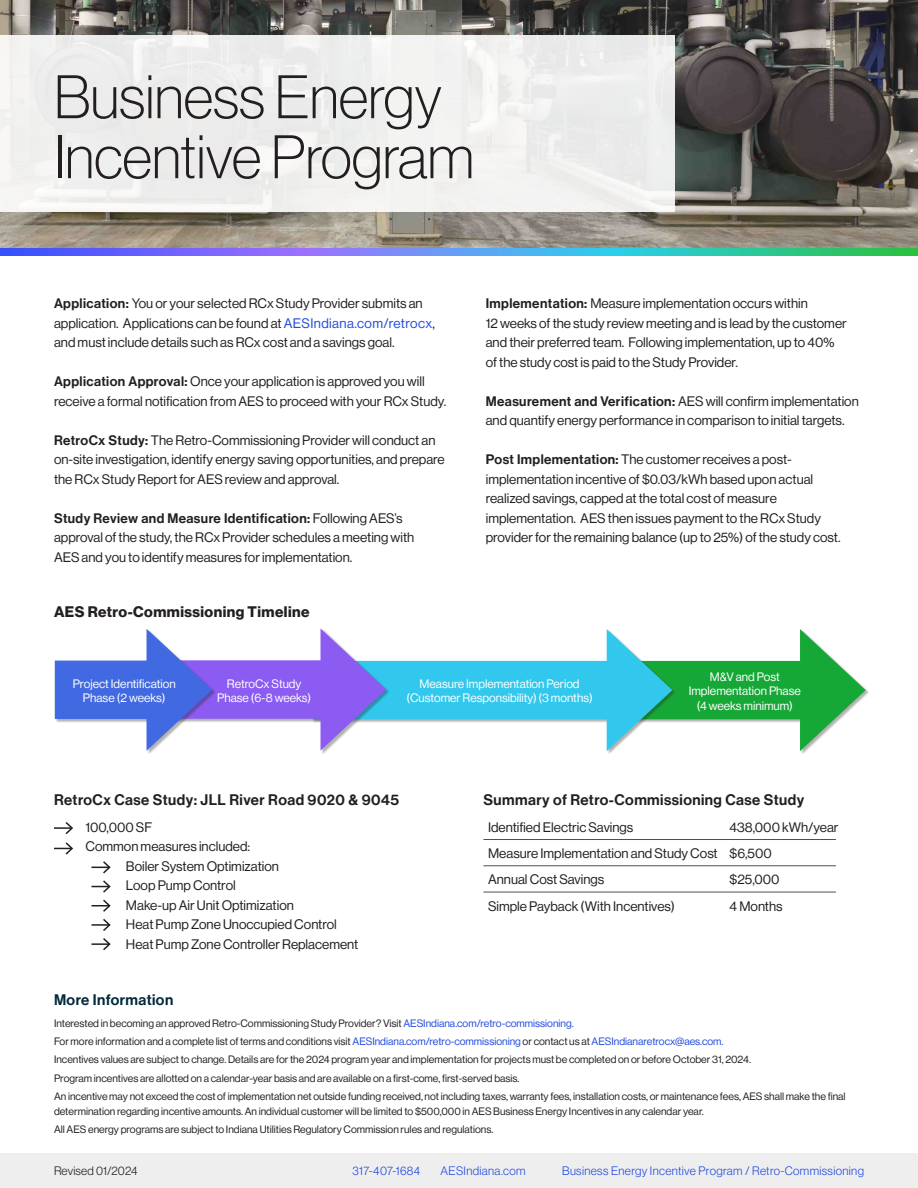
<style>
.page{position:relative;width:918px;height:1188px;background:#fff}
.page>*{position:absolute;margin:0;border:0;box-sizing:border-box;transform-origin:0 0}
.t1{font:100 60px/60px "Neue Haas Display";color:#231f20}
.t2{font:15px "Neue Haas Display Mediu";letter-spacing:.03em;color:#231f20}
.t3{font:700 15px "Neue Haas Display";letter-spacing:.03em;color:#231f20}
.t4{font:15px "Neue Haas Display Mediu";letter-spacing:.03em;color:#00293a}
.t5{font:13.5px/19.5px "Neue Haas Display";color:#231f20}
.t6{font:12px/14.4px "Neue Haas Display";color:#fff;text-align:center}
.t7{font:300 12px "Neue Haas Display";letter-spacing:.03em;color:#214ade}
.t8{font:300 12px "Neue Haas Display";letter-spacing:.01em;color:#231f20}
.t9{font:10.5px/15px "Neue Haas Display";color:#231f20}
.s1{font-family:"Neue Haas Display Mediu"}
.s2{color:#214ade}
</style>
<div class="page">
<div style="left:0;top:1153px;width:918px;height:35px;background:#eeeeef"></div>
<div style="left:625px;top:661px;width:193px;height:58px;background:#16a837"></div>
<svg style="left:800px;top:629px;width:66px;height:122px"></svg>
<div style="left:313px;top:630px;width:363px;height:125px;background:#231f20;opacity:.35"></div>
<div style="left:313px;top:661px;width:312px;height:58px;background:#32c8ed"></div>
<svg style="left:607px;top:629px;width:65px;height:122px"></svg>
<div style="left:162px;top:629px;width:228px;height:125px;background:#231f20;opacity:.35"></div>
<div style="left:162px;top:660px;width:177px;height:59px;background:#8c5bf2"></div>
<svg style="left:321px;top:629px;width:65px;height:122px"></svg>
<div style="left:55px;top:629px;width:161px;height:126px;background:#231f20;opacity:.35"></div>
<div style="left:55px;top:661px;width:110px;height:58px;background:#4169e1"></div>
<svg style="left:147px;top:629px;width:65px;height:122px"></svg>
<hr style="left:483px;top:839px;width:353px;height:1px;background:#231f20">
<hr style="left:483px;top:892px;width:353px;height:1px;background:#231f20">
<hr style="left:483px;top:865px;width:353px;height:1px;background:#231f20">
<img style="left:0;top:0;width:918px;height:256px">
<div style="left:0;top:35px;width:675px;height:177px;background:#eee"></div>
<svg style="left:54px;top:822px;width:19px;height:33px"></svg>
<svg style="left:92px;top:861px;width:19px;height:90px"></svg>
<p class="t1" style="left:54px;top:67px;width:422px">Business Energy<br>Incentive Program</p>
<p class="t5" style="left:54px;top:294px;width:383px"><span class="s1">Application:</span> You or your selected RCx Study Provider submits an application. Applications can be found at <span class="s2">AESIndiana.com/retrocx</span>, and must include details such as RCx cost and a savings goal.</p>
<p class="t5" style="left:54px;top:372px;width:394px"><span class="s1">Application Approval:</span> Once your application is approved you will receive a formal notification from AES to proceed with your RCx Study.</p>
<p class="t5" style="left:54px;top:430px;width:392px"><span class="s1">RetroCx Study:</span> The Retro-Commissioning Provider will conduct an on-site investigation, identify energy saving opportunities, and prepare the RCx Study Report for AES review and approval.</p>
<p class="t5" style="left:54px;top:508px;width:362px"><span class="s1">Study Review and Measure Identification:</span> Following AES’s approval of the study, the RCx Provider schedules a meeting with<br>AES and you to identify measures for implementation.</p>
<p class="t3" style="left:54px;top:603px;width:257px">AES Retro-Commissioning Timeline</p>
<p class="t5" style="left:486px;top:294px;width:363px"><span class="s1">Implementation:</span> Measure implementation occurs within<br>12 weeks of the study review meeting and is lead by the customer and their preferred team. Following implementation, up to 40% of the study cost is paid to the Study Provider.</p>
<p class="t5" style="left:486px;top:391px;width:375px"><span class="s1">Measurement and Verification:</span> AES will confirm implementation and quantify energy performance in comparison to initial targets.</p>
<p class="t5" style="left:486px;top:450px;width:356px"><span class="s1">Post Implementation:</span> The customer receives a post&shy;implementation incentive of $0.03/kWh based upon actual realized savings, capped at the total cost of measure implementation. AES then issues payment to the RCx Study provider for the remaining balance (up to 25%) of the study cost.</p>
<p class="t6" style="left:73px;top:677px;width:105px">Project Identification<br>Phase (2 weeks)</p>
<p class="t6" style="left:217px;top:677px;width:96px">RetroCx Study<br>Phase (6-8 weeks)</p>
<p class="t6" style="left:420px;top:677px;width:162px">Measure Implementation Period</p>
<p class="t6" style="left:406px;top:691px;width:188px">(Customer Responsibility) (3 months)</p>
<p class="t6" style="left:710px;top:669px;width:71px">M&amp;V and Post</p>
<p class="t6" style="left:689px;top:684px;width:114px">Implementation Phase</p>
<p class="t6" style="left:697px;top:698px;width:98px">(4 weeks minimum)</p>
<p class="t2" style="left:54px;top:791px;width:347px">RetroCx Case Study: JLL River Road 9020 &amp; 9045</p>
<p class="t5" style="left:85px;top:818px;width:68px">100,000 SF</p>
<p class="t5" style="left:85px;top:837px;width:166px">Common measures included:</p>
<p class="t5" style="left:126px;top:857px;width:154px">Boiler System Optimization</p>
<p class="t5" style="left:126px;top:876px;width:111px">Loop Pump Control</p>
<p class="t5" style="left:126px;top:896px;width:169px">Make-up Air Unit Optimization</p>
<p class="t5" style="left:126px;top:915px;width:212px">Heat Pump Zone Unoccupied Control</p>
<p class="t5" style="left:126px;top:935px;width:234px">Heat Pump Zone Controller Replacement</p>
<p class="t4" style="left:54px;top:991px;width:121px">More Information</p>
<p class="t2" style="left:484px;top:792px;width:322px">Summary of Retro-Commissioning Case Study</p>
<p class="t5" style="left:488px;top:818px;width:147px">Identified Electric Savings</p>
<p class="t5" style="left:730px;top:818px;width:110px">438,000 kWh/year</p>
<p class="t5" style="left:488px;top:844px;width:285px">Measure Implementation and Study Cost $6,500</p>
<p class="t5" style="left:488px;top:870px;width:118px">Annual Cost Savings</p>
<p class="t5" style="left:730px;top:870px;width:52px">$25,000</p>
<p class="t5" style="left:488px;top:896px;width:189px">Simple Payback (With Incentives)</p>
<p class="t5" style="left:730px;top:896px;width:55px">4 Months</p>
<p class="t9" style="left:54px;top:1016px;width:521px">Interested in becoming an approved Retro-Commissioning Study Provider? Visit <span class="s2">AESIndiana.com/retro-commissioning.</span></p>
<p class="t9" style="left:54px;top:1034px;width:671px">For more information and a complete list of terms and conditions visit <span class="s2">AESIndiana.com/retro-commissioning</span> or contact us at <span class="s2">AESIndianaretrocx@aes.com.</span></p>
<p class="t9" style="left:54px;top:1052px;width:699px">Incentives values are subject to change. Details are for the 2024 program year and implementation for projects must be completed on or before October 31, 2024.</p>
<p class="t9" style="left:54px;top:1071px;width:467px">Program incentives are allotted on a calendar-year basis and are available on a first-come, first-served basis.</p>
<p class="t9" style="left:54px;top:1089px;width:793px">An incentive may not exceed the cost of implementation net outside funding received, not including taxes, warranty fees, installation costs, or maintenance fees, AES shall make the final determination regarding incentive amounts. An individual customer will be limited to $500,000 in AES Business Energy Incentives in any calendar year.</p>
<p class="t9" style="left:54px;top:1122px;width:441px">All AES energy programs are subject to Indiana Utilities Regulatory Commission rules and regulations.</p>
<p class="t8" style="left:54px;top:1164px;width:85px">Revised 01/2024</p>
<p class="t7" style="left:352px;top:1164px;width:69px">317-407-1684</p>
<p class="t7" style="left:441px;top:1164px;width:86px">AESIndiana.com</p>
<p class="t7" style="left:562px;top:1164px;width:303px">Business Energy Incentive Program / Retro-Commissioning</p>
</div>
